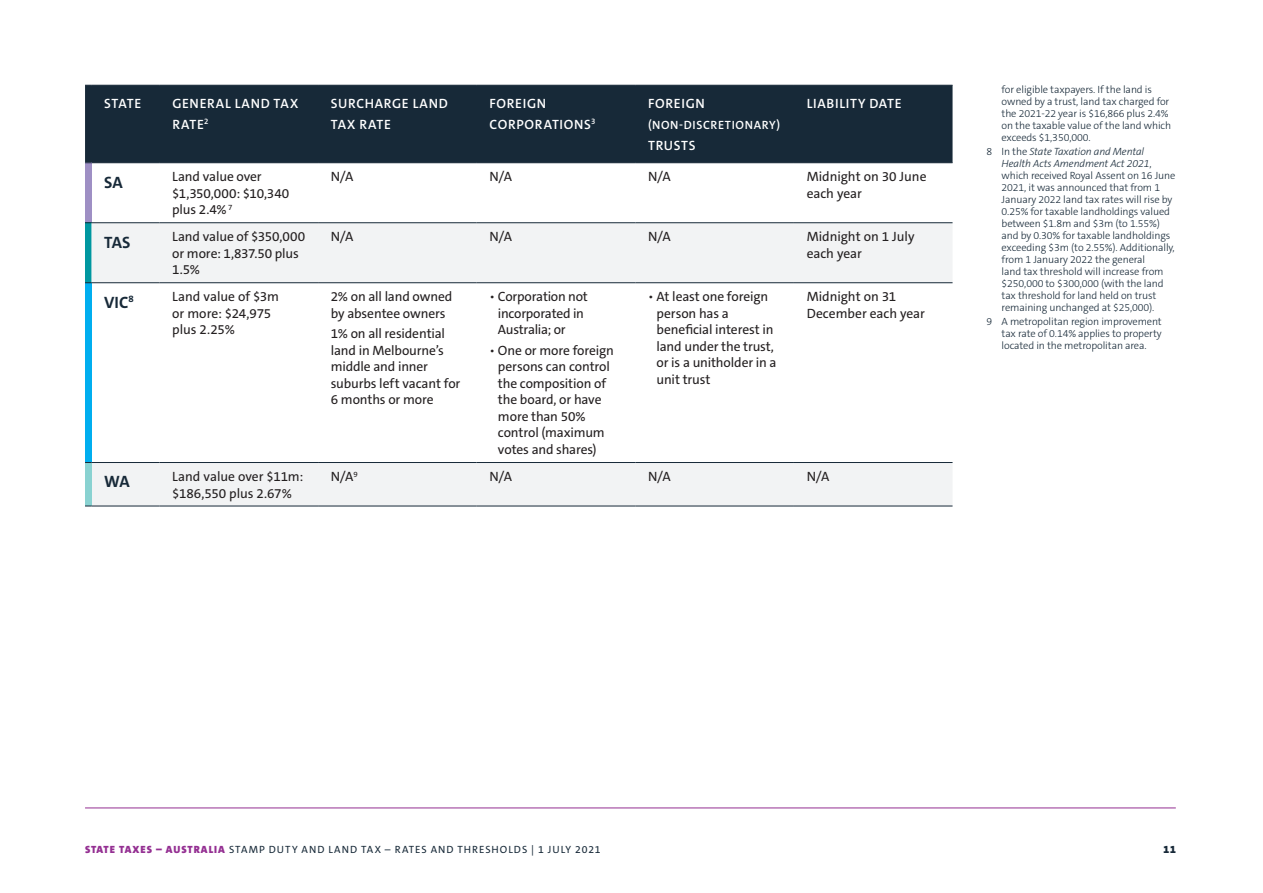
<style>
.page{position:relative;width:1263px;height:893px;background:#fff}
.page>*{position:absolute;margin:0;border:0;box-sizing:border-box;transform-origin:0 0}
.t1{font:700 16.5px "The Sans C5";color:#172938}
.t2{font:13.5px/16.5px "The Sans C5";letter-spacing:-.01em;color:#231f20}
.t3{font:600 13.5px/21px "The Sans C5";letter-spacing:.05em;color:#fff}
.t4{font:600 12px "The Sans C5";letter-spacing:.055em;color:#fff}
.t5{font:300 10.5px/12px "The Sans C5";letter-spacing:-.01em;color:#172938}
.t6{font:10.5px "The Sans C5";letter-spacing:.095em;color:#172938}
.t7{font:900 10.5px "The Sans C5";color:#172938}
.s1{font-weight:300}
.s2{font-style:italic}
.s3{font-weight:900;color:#942f92}
</style>
<div class="page">
<hr style="left:85px;top:807px;width:1091px;height:1px;background:#942f92">
<div style="left:85px;top:86px;width:867px;height:76px;background:#172938"></div>
<div style="left:85px;top:163px;width:6px;height:60px;background:#9e8fc4"></div>
<div style="left:85px;top:223px;width:6px;height:60px;background:#0097a0"></div>
<svg style="left:91px;top:223px;width:861px;height:283px"></svg>
<div style="left:85px;top:283px;width:6px;height:179px;background:#00aeef"></div>
<div style="left:85px;top:462px;width:6px;height:44px;background:#89d2d1"></div>
<hr style="left:91px;top:85px;width:68px;height:1px;background:#172938">
<hr style="left:159px;top:85px;width:159px;height:1px;background:#172938">
<hr style="left:318px;top:85px;width:159px;height:1px;background:#172938">
<hr style="left:477px;top:85px;width:158px;height:1px;background:#172938">
<hr style="left:635px;top:85px;width:159px;height:1px;background:#172938">
<hr style="left:794px;top:85px;width:158px;height:1px;background:#172938">
<hr style="left:91px;top:162px;width:68px;height:1px;background:#172938">
<hr style="left:159px;top:162px;width:159px;height:1px;background:#172938">
<hr style="left:318px;top:162px;width:159px;height:1px;background:#172938">
<hr style="left:477px;top:162px;width:158px;height:1px;background:#172938">
<hr style="left:635px;top:162px;width:159px;height:1px;background:#172938">
<hr style="left:794px;top:162px;width:158px;height:1px;background:#172938">
<hr style="left:91px;top:506px;width:68px;height:1px;background:#172938">
<hr style="left:159px;top:222px;width:159px;height:1px;background:#172938">
<hr style="left:318px;top:222px;width:159px;height:1px;background:#172938">
<hr style="left:477px;top:222px;width:158px;height:1px;background:#172938">
<hr style="left:635px;top:222px;width:159px;height:1px;background:#172938">
<hr style="left:794px;top:222px;width:158px;height:1px;background:#172938">
<hr style="left:159px;top:282px;width:159px;height:1px;background:#172938">
<hr style="left:318px;top:282px;width:159px;height:1px;background:#172938">
<hr style="left:477px;top:282px;width:158px;height:1px;background:#172938">
<hr style="left:635px;top:282px;width:159px;height:1px;background:#172938">
<hr style="left:794px;top:282px;width:158px;height:1px;background:#172938">
<hr style="left:159px;top:462px;width:159px;height:1px;background:#172938">
<hr style="left:318px;top:462px;width:159px;height:1px;background:#172938">
<hr style="left:477px;top:462px;width:158px;height:1px;background:#172938">
<hr style="left:635px;top:462px;width:159px;height:1px;background:#172938">
<hr style="left:794px;top:462px;width:158px;height:1px;background:#172938">
<hr style="left:159px;top:506px;width:159px;height:1px;background:#172938">
<hr style="left:318px;top:506px;width:159px;height:1px;background:#172938">
<hr style="left:477px;top:506px;width:158px;height:1px;background:#172938">
<hr style="left:635px;top:506px;width:159px;height:1px;background:#172938">
<hr style="left:794px;top:506px;width:158px;height:1px;background:#172938">
<hr style="left:91px;top:222px;width:68px;height:1px;background:#172938">
<hr style="left:91px;top:282px;width:68px;height:1px;background:#172938">
<hr style="left:91px;top:462px;width:68px;height:1px;background:#172938">
<p class="t3" style="left:104px;top:93px;width:38px">STATE</p>
<p class="t3" style="left:172px;top:93px;width:127px">GENERAL LAND TAX<br>RATE<sup>2</sup></p>
<p class="t3" style="left:331px;top:93px;width:118px">SURCHARGE LAND<br>TAX RATE</p>
<p class="t3" style="left:490px;top:93px;width:108px">FOREIGN<br>CORPORATIONS<sup>3</sup></p>
<p class="t3" style="left:648px;top:93px;width:58px">FOREIGN</p>
<p class="t4" style="left:648px;top:117px;width:134px">(NON-DISCRETIONARY)</p>
<p class="t3" style="left:648px;top:135px;width:49px">TRUSTS</p>
<p class="t3" style="left:807px;top:93px;width:96px">LIABILITY DATE</p>
<h1 class="t1" style="left:104px;top:172px;width:20px">SA</h1>
<p class="t2" style="left:172px;top:169px;width:119px">Land value over $1,350,000: $10,340 plus 2.4% <sup>7</sup></p>
<p class="t2" style="left:331px;top:169px;width:24px">N/A</p>
<p class="t2" style="left:489px;top:169px;width:24px">N/A</p>
<p class="t2" style="left:648px;top:169px;width:24px">N/A</p>
<p class="t2" style="left:807px;top:169px;width:121px">Midnight on 30 June each year</p>
<h1 class="t1" style="left:104px;top:232px;width:28px">TAS</h1>
<p class="t2" style="left:172px;top:229px;width:134px">Land value of $350,000 or more: 1,837.50 plus<br>1.5%</p>
<p class="t2" style="left:331px;top:229px;width:24px">N/A</p>
<p class="t2" style="left:489px;top:229px;width:24px">N/A</p>
<p class="t2" style="left:648px;top:229px;width:24px">N/A</p>
<p class="t2" style="left:807px;top:229px;width:109px">Midnight on 1 July each year</p>
<h1 class="t1" style="left:104px;top:292px;width:31px">VIC<sup>8</sup></h1>
<p class="t2" style="left:172px;top:289px;width:108px">Land value of $3m or more: $24,975 plus 2.25%</p>
<p class="t2" style="left:331px;top:289px;width:123px">2% on all land owned by absentee owners</p>
<p class="t2" style="left:657px;top:288px;width:122px;text-indent:-9px"><span class="s1">•</span> At least one foreign person has a beneficial interest in land under the trust, or is a unitholder in a unit trust</p>
<p class="t2" style="left:807px;top:288px;width:120px">Midnight on 31<br>December each year</p>
<p class="t2" style="left:498px;top:288px;width:91px;text-indent:-9px"><span class="s1">•</span> Corporation not incorporated in<br>Australia; or</p>
<p class="t2" style="left:498px;top:342px;width:117px;text-indent:-9px"><span class="s1">•</span> One or more foreign persons can control the composition of the board, or have more than 50% control (maximum votes and shares)</p>
<p class="t2" style="left:331px;top:326px;width:131px">1% on all residential land in Melbourne’s middle and inner suburbs left vacant for<br>6 months or more</p>
<h1 class="t1" style="left:104px;top:471px;width:27px">WA</h1>
<p class="t2" style="left:172px;top:468px;width:133px">Land value over $11m: $186,550 plus 2.67%</p>
<p class="t2" style="left:331px;top:468px;width:29px">N/A<sup>9</sup></p>
<p class="t2" style="left:489px;top:468px;width:24px">N/A</p>
<p class="t2" style="left:648px;top:468px;width:24px">N/A</p>
<p class="t2" style="left:807px;top:468px;width:24px">N/A</p>
<p class="t5" style="left:1001px;top:83px;width:171px">for eligible taxpayers. If the land is owned by a trust, land tax charged for the 2021-22 year is $16,866 plus 2.4% on the taxable value of the land which exceeds $1,350,000.</p>
<p class="t5" style="left:1001px;top:145px;width:175px;text-indent:-15px">8 In the <span class="s2">State Taxation and Mental Health Acts Amendment Act 2021</span>, which received Royal Assent on 16 June 2021, it was announced that from 1<br>January 2022 land tax rates will rise by 0.25% for taxable landholdings valued between $1.8m and $3m (to 1.55%) and by 0.30% for taxable landholdings exceeding $3m (to 2.55%). Additionally, from 1 January 2022 the general<br>land tax threshold will increase from $250,000 to $300,000 (with the land tax threshold for land held on trust remaining unchanged at $25,000).</p>
<p class="t5" style="left:1001px;top:316px;width:162px;text-align:justify;text-indent:-15px">9 A metropolitan region improvement tax rate of 0.14% applies to property located in the metropolitan area.</p>
<p class="t6" style="left:85px;top:842px;width:517px"><span class="s3">STATE TAXES – AUSTRALIA</span> STAMP DUTY AND LAND TAX – RATES AND THRESHOLDS | 1 JULY 2021</p>
<p class="t7" style="left:1163px;top:842px;width:14px">11</p>
</div>
